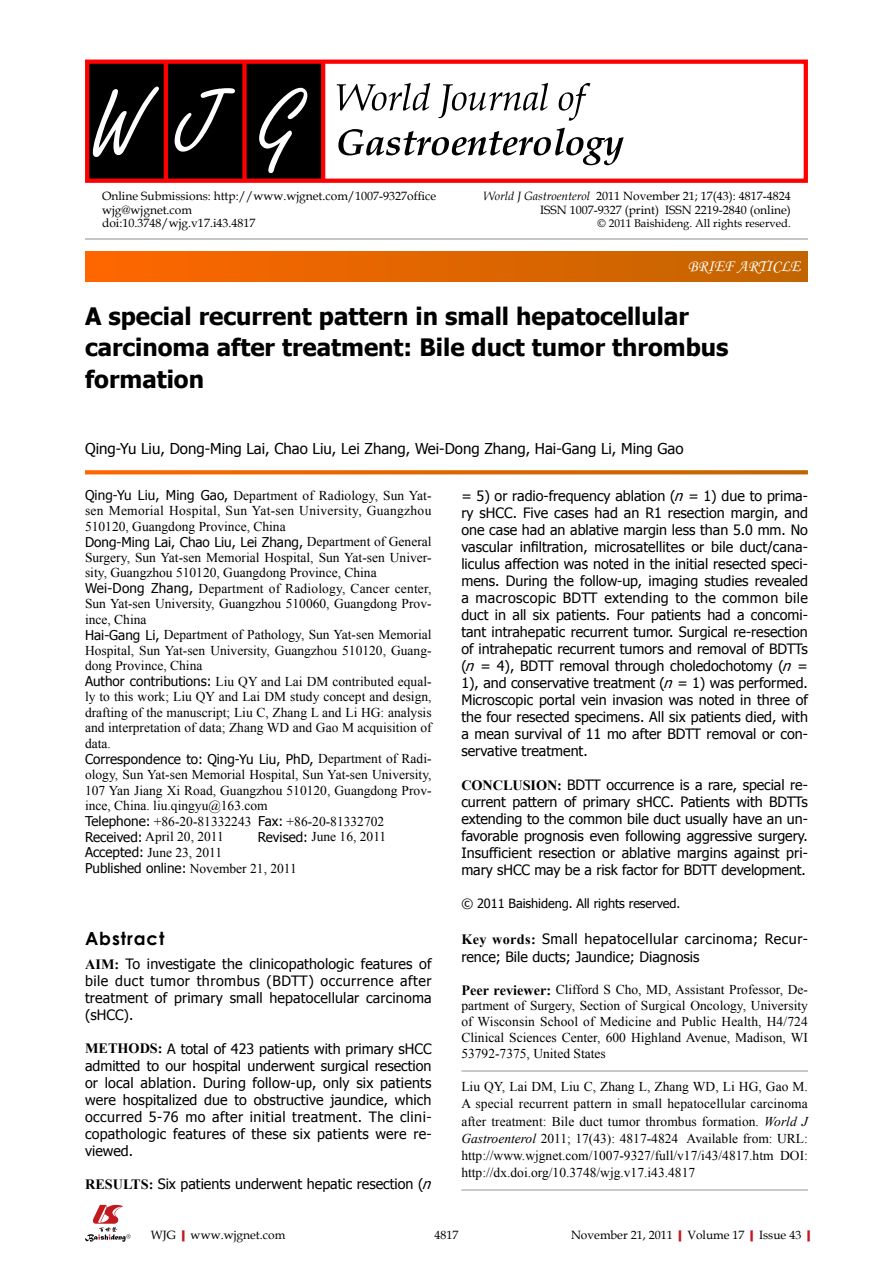
<style>
.page{position:relative;width:893px;height:1263px;background:#fff}
.page>*{position:absolute;margin:0;border:0;box-sizing:border-box;transform-origin:0 0}
.t1{font:700 24px/31.5px "Tahoma";color:#000}
.t2{font:700 18px "Century Gothic";letter-spacing:.05em;color:#000}
.t3{font:16.5px "Monotype Corsiva";color:#fff}
.t4{font:15px "Tahoma";color:#000}
.t5{font:14.25px/17.1px "Tahoma";color:#000;text-align:justify}
.t6{font:14.25px/17.4px "Tahoma";letter-spacing:.03em;color:#000}
.t7{font:13.5px/15.6px "Times New Roman";color:#000;text-align:justify}
.t8{font:13.5px "Tahoma";color:#000}
.t9{font:12.75px "Tahoma";letter-spacing:-.005em;color:#000}
.t10{font:12px/13.5px "Book Antiqua";color:#000;text-align:right}
.t11{font:11.25px "Book Antiqua";color:#000}
.s1{font-style:italic}
.s2{font-family:"Tahoma"}
.s3{font-family:"Times New Roman"}
.s4{font-family:"Times New Roman";font-weight:700}
.s5{font-weight:700;font-size:14.25px}
.s6{font-weight:700;color:#c01920}
</style>
<div class="page">
<div style="left:85px;top:252px;width:723px;height:29px;background:linear-gradient(to right,#f60,#c16500)"></div>
<hr style="left:85px;top:239px;width:723px;height:1px;background:#898989">
<div style="left:87px;top:61px;width:236px;height:121px;background:#000"></div>
<hr style="left:164px;top:61px;width:4px;height:121px;background:#f00">
<div style="left:242px;top:61px;width:5px;height:121px;background:#f00"></div>
<hr style="left:321px;top:61px;width:4px;height:121px;background:#f00">
<div style="left:85px;top:60px;width:723px;height:123px;border:4px solid #f00"></div>
<svg style="left:259px;top:88px;width:48px;height:85px"></svg>
<svg style="left:175px;top:88px;width:60px;height:64px"></svg>
<svg style="left:93px;top:87px;width:66px;height:70px"></svg>
<svg style="left:337px;top:83px;width:253px;height:38px"></svg>
<svg style="left:338px;top:128px;width:286px;height:37px"></svg>
<svg style="left:85px;top:1205px;width:46px;height:37px"></svg>
<svg style="left:85px;top:470px;width:723px;height:4px;background:#e16d0c"></svg>
<hr style="left:461px;top:1071px;width:347px;height:1px;background:#949495">
<hr style="left:461px;top:1190px;width:347px;height:1px;background:#949495">
<p class="t10" style="left:102px;top:189px;width:336px;text-align:left">Online Submissions: http://www.wjgnet.com/1007-9327office wjg@wjgnet.com<br>doi:10.3748/wjg.v17.i43.4817</p>
<p class="t10" style="left:483px;top:189px;width:309px"><span class="s1">World J Gastroenterol</span> 2011 November 21; 17(43): 4817-4824<br>ISSN 1007-9327 (print) ISSN 2219-2840 (online)</p>
<p class="t11" style="left:598px;top:215px;width:195px">© 2011 Baishideng. All rights reserved.</p>
<p class="t3" style="left:688px;top:256px;width:114px">BRIEF ARTICLE</p>
<h1 class="t1" style="left:85px;top:298px;width:645px">A special recurrent pattern in small hepatocellular carcinoma after treatment: Bile duct tumor thrombus formation</h1>
<p class="t4" style="left:85px;top:438px;width:600px">Qing-Yu Liu, Dong-Ming Lai, Chao Liu, Lei Zhang, Wei-Dong Zhang, Hai-Gang Li, Ming Gao</p>
<p class="t7" style="left:85px;top:487px;width:348px"><span class="s2">Qing-Yu Liu, Ming Gao,</span> Department of Radiology, Sun Yat&shy;sen Memorial Hospital, Sun Yat-sen University, Guangzhou 510120, Guangdong Province, China</p>
<p class="t8" style="left:85px;top:532px;width:348px">Dong-Ming Lai, Chao Liu, Lei Zhang, <span class="s3">Department of General</span></p>
<p class="t7" style="left:85px;top:549px;width:348px;text-align:left">Surgery, Sun Yat-sen Memorial Hospital, Sun Yat-sen Univer&shy;sity, Guangzhou 510120, Guangdong Province, China <span class="s2">Wei-Dong Zhang,</span> Department of Radiology, Cancer center, Sun Yat-sen University, Guangzhou 510060, Guangdong Prov&shy;ince, China<br><span class="s2">Hai-Gang Li,</span> Department of Pathology, Sun Yat-sen Memorial Hospital, Sun Yat-sen University, Guangzhou 510120, Guang&shy;dong Province, China<br><span class="s2">Author contributions:</span> Liu QY and Lai DM contributed equal&shy;ly to this work; Liu QY and Lai DM study concept and design, drafting of the manuscript; Liu C, Zhang L and Li HG: analysis and interpretation of data; Zhang WD and Gao M acquisition of data.</p>
<p class="t8" style="left:85px;top:750px;width:348px">Correspondence to: Qing-Yu Liu, PhD, <span class="s3">Department of Radi-</span></p>
<p class="t7" style="left:85px;top:766px;width:348px;text-align:left">ology, Sun Yat-sen Memorial Hospital, Sun Yat-sen University, 107 Yan Jiang Xi Road, Guangzhou 510120, Guangdong Prov&shy;ince, China. liu.qingyu@163.com<br><span class="s2">Telephone:</span> +86-20-81332243 <span class="s2">Fax:</span> +86-20-81332702<br><span class="s2">Received:</span> April 20, 2011</p>
<p class="t5" style="left:461px;top:486px;width:348px">= 5) or radio-frequency ablation (<span class="s1">n</span> = 1) due to prima&shy;ry sHCC. Five cases had an R1 resection margin, and one case had an ablative margin less than 5.0 mm. No vascular infiltration, microsatellites or bile duct/cana&shy;liculus affection was noted in the initial resected speci&shy;mens. During the follow-up, imaging studies revealed a macroscopic BDTT extending to the common bile duct in all six patients. Four patients had a concomi&shy;tant intrahepatic recurrent tumor. Surgical re-resection of intrahepatic recurrent tumors and removal of BDTTs (<span class="s1">n</span> = 4), BDTT removal through choledochotomy (<span class="s1">n</span> = 1), and conservative treatment (<span class="s1">n</span> = 1) was performed.<br>Microscopic portal vein invasion was noted in three of the four resected specimens. All six patients died, with a mean survival of 11 mo after BDTT removal or con&shy;servative treatment.</p>
<p class="t5" style="left:461px;top:775px;width:348px"><span class="s4">CONCLUSION:</span> BDTT occurrence is a rare, special re&shy;current pattern of primary sHCC. Patients with BDTTs extending to the common bile duct usually have an un&shy;favorable prognosis even following aggressive surgery.<br>Insufficient resection or ablative margins against pri&shy;mary sHCC may be a risk factor for BDTT development.</p>
<p class="t9" style="left:461px;top:895px;width:221px">© 2011 Baishideng. All rights reserved.</p>
<p class="t6" style="left:461px;top:929px;width:348px"><span class="s4">Key words:</span> Small hepatocellular carcinoma; Recur&shy;rence; Bile ducts; Jaundice; Diagnosis</p>
<p class="t7" style="left:461px;top:982px;width:348px"><span class="s5">Peer reviewer:</span> Clifford S Cho, MD, Assistant Professor, De&shy;partment of Surgery, Section of Surgical Oncology, University of Wisconsin School of Medicine and Public Health, H4/724<br>Clinical Sciences Center, 600 Highland Avenue, Madison, WI 53792-7375, United States</p>
<p class="t7" style="left:461px;top:1078px;width:348px;line-height:17.2px">Liu QY, Lai DM, Liu C, Zhang L, Zhang WD, Li HG, Gao M.<br>A special recurrent pattern in small hepatocellular carcinoma after treatment: Bile duct tumor thrombus formation. <span class="s1">World J Gastroenterol</span> 2011; 17(43): 4817-4824 Available from: URL: http://www.wjgnet.com/1007-9327/full/v17/i43/4817.htm DOI: http://dx.doi.org/10.3748/wjg.v17.i43.4817</p>
<p class="t7" style="left:258px;top:828px;width:130px"><span class="s2">Revised:</span> June 16, 2011</p>
<p class="t7" style="left:85px;top:844px;width:139px"><span class="s2">Accepted:</span> June 23, 2011</p>
<p class="t8" style="left:85px;top:859px;width:213px">Published online: <span class="s3">November 21, 2011</span></p>
<p class="t2" style="left:85px;top:925px;width:81px">Abstract</p>
<p class="t5" style="left:85px;top:955px;width:348px"><span class="s4">AIM:</span> To investigate the clinicopathologic features of bile duct tumor thrombus (BDTT) occurrence after treatment of primary small hepatocellular carcinoma (sHCC).</p>
<p class="t5" style="left:85px;top:1039px;width:348px"><span class="s4">METHODS:</span> A total of 423 patients with primary sHCC admitted to our hospital underwent surgical resection or local ablation. During follow-up, only six patients were hospitalized due to obstructive jaundice, which occurred 5-76 mo after initial treatment. The clini&shy;copathologic features of these six patients were re&shy;viewed.</p>
<p class="t5" style="left:85px;top:1175px;width:353px"><span class="s4">RESULTS:</span> Six patients underwent hepatic resection (<span class="s1">n</span></p>
<p class="t10" style="left:151px;top:1227px;width:136px">WJG<span class="s6">|</span>www.wjgnet.com</p>
<p class="t10" style="left:571px;top:1227px;width:246px">November 21, 2011<span class="s6">|</span>Volume 17<span class="s6">|</span>Issue 43<span class="s6">|</span></p>
<p class="t10" style="left:434px;top:1227px;width:25px">4817</p>
</div>
